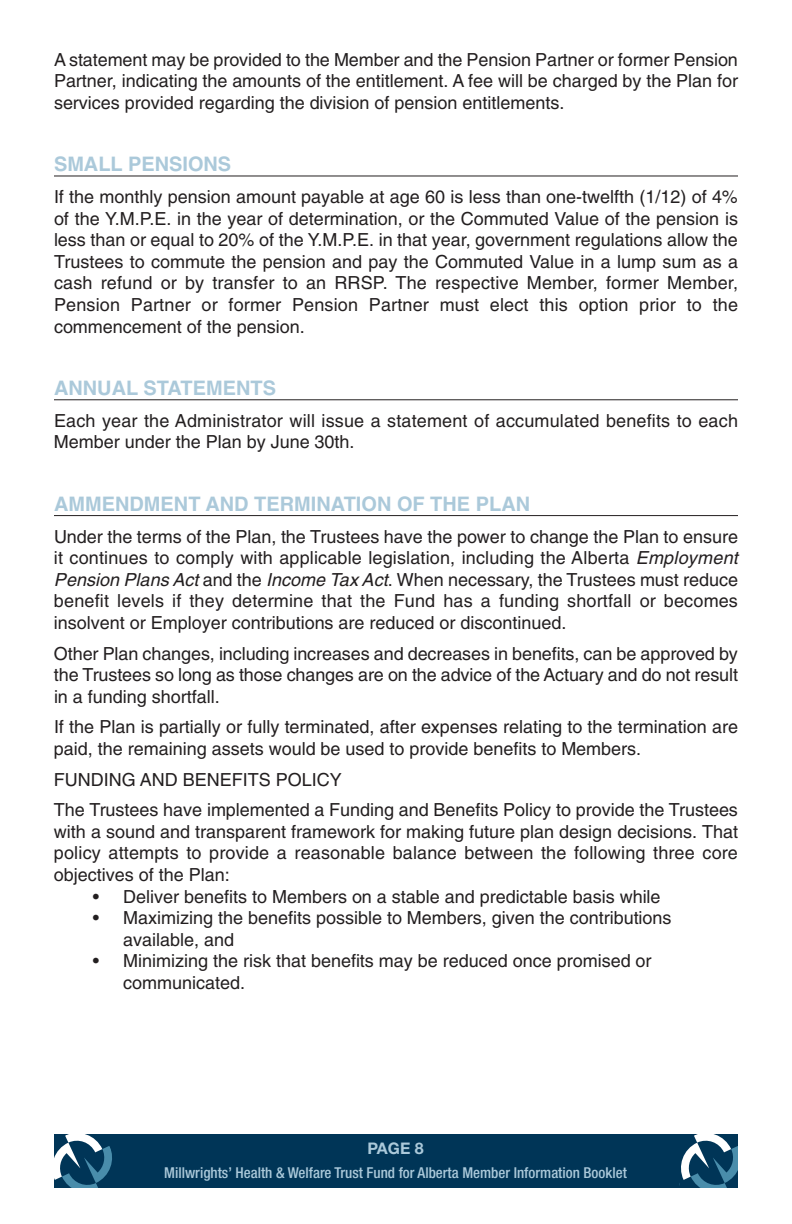
<style>
.page{position:relative;width:792px;height:1224px;background:#fff}
.page>*{position:absolute;margin:0;border:0;box-sizing:border-box;transform-origin:0 0}
.t1{font:700 20px "Helvetica";color:#abc9da}
.t2{font:18px/21.6px "Helvetica";color:#231f20;text-align:justify}
.t3{font:700 16px "Helvetica Neue LT Std";color:#abc9da}
.t4{font:500 condensed 15px "Helvetica Neue LT Std";color:#abc9da}
.s1{font-style:italic}
</style>
<div class="page">
<hr style="left:54px;top:175px;width:684px;height:1px;background:#231f20">
<hr style="left:54px;top:399px;width:684px;height:1px;background:#231f20">
<hr style="left:54px;top:515px;width:684px;height:1px;background:#231f20">
<div style="left:54px;top:1134px;width:684px;height:54px;background:#003557"></div>
<svg style="left:54px;top:1134px;width:58px;height:54px"></svg>
<svg style="left:681px;top:1134px;width:57px;height:54px"></svg>
<p class="t2" style="left:54px;top:50px;width:686px">A statement may be provided to the Member and the Pension Partner or former Pension Partner, indicating the amounts of the entitlement. A fee will be charged by the Plan for services provided regarding the division of pension entitlements.</p>
<p class="t1" style="left:54px;top:157px;width:179px">SMALL PENSIONS</p>
<p class="t2" style="left:54px;top:188px;width:686px">If the monthly pension amount payable at age 60 is less than one-twelfth (1/12) of 4% of the Y.M.P.E. in the year of determination, or the Commuted Value of the pension is less than or equal to 20% of the Y.M.P.E. in that year, government regulations allow the Trustees to commute the pension and pay the Commuted Value in a lump sum as a cash refund or by transfer to an RRSP. The respective Member, former Member, Pension Partner or former Pension Partner must elect this option prior to the commencement of the pension.</p>
<p class="t1" style="left:54px;top:381px;width:224px">ANNUAL STATEMENTS</p>
<p class="t2" style="left:54px;top:411px;width:686px">Each year the Administrator will issue a statement of accumulated benefits to each<br>Member under the Plan by June 30th.</p>
<p class="t1" style="left:54px;top:497px;width:478px">AMMENDMENT AND TERMINATION OF THE PLAN</p>
<p class="t2" style="left:54px;top:527px;width:686px">Under the terms of the Plan, the Trustees have the power to change the Plan to ensure it continues to comply with applicable legislation, including the Alberta <span class="s1">Employment Pension Plans Act</span> and the <span class="s1">Income Tax Act</span>. When necessary, the Trustees must reduce benefit levels if they determine that the Fund has a funding shortfall or becomes insolvent or Employer contributions are reduced or discontinued.</p>
<p class="t2" style="left:54px;top:644px;width:686px">Other Plan changes, including increases and decreases in benefits, can be approved by the Trustees so long as those changes are on the advice of the Actuary and do not result in a funding shortfall.</p>
<p class="t2" style="left:54px;top:718px;width:686px">If the Plan is partially or fully terminated, after expenses relating to the termination are paid, the remaining assets would be used to provide benefits to Members.</p>
<p class="t2" style="left:54px;top:766px;width:686px;line-height:30.6px">FUNDING AND BENEFITS POLICY<br>The Trustees have implemented a Funding and Benefits Policy to provide the Trustees</p>
<p class="t2" style="left:54px;top:822px;width:686px">with a sound and transparent framework for making future plan design decisions. That policy attempts to provide a reasonable balance between the following three core objectives of the Plan:</p>
<p class="t2" style="left:93px;top:887px;width:569px">• Deliver benefits to Members on a stable and predictable basis while</p>
<p class="t2" style="left:123px;top:909px;width:550px;text-indent:-31px">• Maximizing the benefits possible to Members, given the contributions available, and</p>
<p class="t2" style="left:123px;top:952px;width:530px;text-indent:-31px">• Minimizing the risk that benefits may be reduced once promised or communicated.</p>
<p class="t3" style="left:367px;top:1143px;width:58px">PAGE 8</p>
<p class="t4" style="left:164px;top:1168px;width:464px">Millwrights’ Health &amp; Welfare Trust Fund for Alberta Member Information Booklet</p>
</div>
